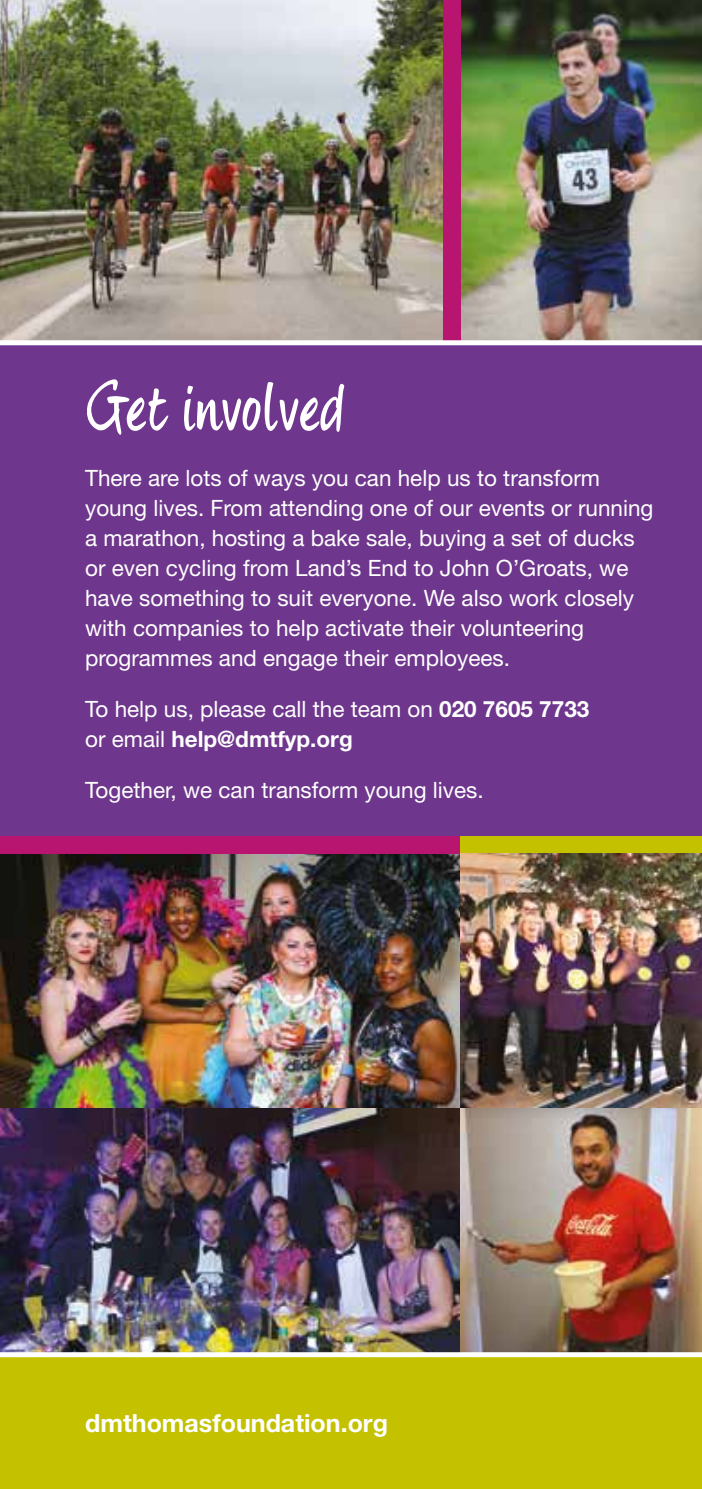
<style>
.page{position:relative;width:702px;height:1489px;background:#fff}
.page>*{position:absolute;margin:0;border:0;box-sizing:border-box;transform-origin:0 0}
.t1{font:65px "four Hand";color:#fff}
.t2{font:700 25px "Helvetica Neue";color:#fff}
.t3{font:22.5px/30px "Helvetica Neue";color:#fff}
.s1{font-weight:700}
</style>
<div class="page">
<img style="left:0;top:1107px;width:461px;height:244px">
<img style="left:461px;top:1107px;width:241px;height:244px">
<img style="left:0;top:853px;width:461px;height:254px">
<img style="left:461px;top:0;width:241px;height:340px">
<img style="left:0;top:0;width:443px;height:340px">
<div style="left:0;top:342px;width:702px;height:494px;background:#6e368c"></div>
<div style="left:0;top:836px;width:461px;height:17px;background:#b81570"></div>
<div style="left:443px;top:0;width:18px;height:340px;background:#b81570"></div>
<div style="left:461px;top:836px;width:241px;height:17px;background:#c3c100"></div>
<div style="left:0;top:340px;width:702px;height:5px;background:#fff"></div>
<img style="left:461px;top:853px;width:241px;height:254px">
<div style="left:0;top:1354px;width:702px;height:134px;background:#c3c100"></div>
<svg style="left:0;top:1351px;width:702px;height:5px"></svg>
<h1 class="t1" style="left:85px;top:369px;width:260px">Get involved</h1>
<p class="t3" style="left:85px;top:462px;width:570px">There are lots of ways you can help us to transform young lives. From attending one of our events or running a marathon, hosting a bake sale, buying a set of ducks or even cycling from Land’s End to John O’Groats, we have something to suit everyone. We also work closely with companies to help activate their volunteering programmes and engage their employees.</p>
<p class="t3" style="left:85px;top:693px;width:505px">To help us, please call the team on <span class="s1">020 7605 7733 </span>or email <span class="s1">help@dmtfyp.org</span></p>
<p class="t3" style="left:85px;top:775px;width:400px">Together, we can transform young lives.</p>
<p class="t2" style="left:85px;top:1407px;width:304px">dmthomasfoundation.org</p>
</div>
